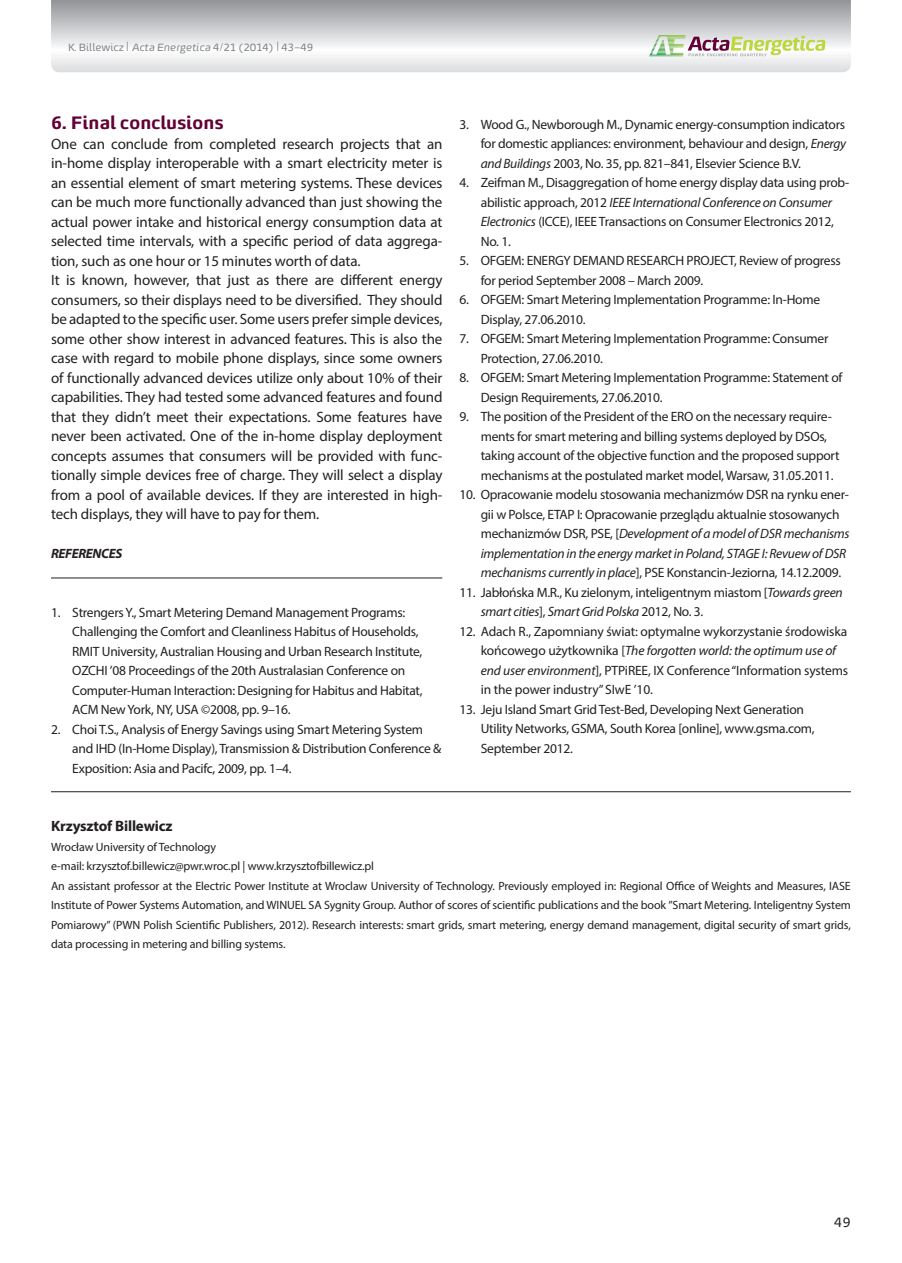
<style>
.page{position:relative;width:902px;height:1263px;background:#fff}
.page>*{position:absolute;margin:0;border:0;box-sizing:border-box;transform-origin:0 0}
.t1{font:700 18px "Energa";letter-spacing:-.01em;color:#630035}
.t2{font:15px/19.5px "Myriad Pro";letter-spacing:-.01em;color:#231f20}
.t3{font:700 15px "Myriad Pro";letter-spacing:-.01em;color:#231f20}
.t4{font:13.5px/19.5px "Myriad Pro";letter-spacing:-.02em;color:#231f20}
.t5{font:italic 700 13.5px "Myriad Pro";letter-spacing:-.025em;color:#231f20}
.t6{font:13.5px "Energa";color:#231f20}
.t7{font:12px/19.5px "Myriad Pro";letter-spacing:-.01em;color:#231f20}
.t8{font:10.5px "Energa";letter-spacing:-.01em;color:#808285}
.s1{font-size:13.5px}
.s2{font-style:italic}
</style>
<div class="page">
<svg style="left:51px;top:0;width:799px;height:72px"></svg>
<svg style="left:649px;top:35px;width:176px;height:21px"></svg>
<hr style="left:51px;top:578px;width:391px;height:1px;background:#231f20">
<hr style="left:51px;top:791px;width:799px;height:1px;background:#231f20">
<p class="t8" style="left:68px;top:41px;width:247px">K. Billewicz <span class="s1">|</span> <span class="s2">Acta Energetica</span> 4/21 (2014) <span class="s1">|</span> 43–49</p>
<h1 class="t1" style="left:51px;top:110px;width:174px">6. Final conclusions</h1>
<p class="t2" style="left:51px;top:134px;width:393px">One can conclude from completed research projects that an in-home display interoperable with a smart electricity meter is an essential element of smart metering systems. These devices can be much more functionally advanced than just showing the actual power intake and historical energy consumption data at selected time intervals, with a specific period of data aggrega&shy;tion, such as one hour or 15 minutes worth of data.<br>It is known, however, that just as there are different energy consumers, so their displays need to be diversified. They should be adapted to the specific user. Some users prefer simple devices, some other show interest in advanced features. This is also the case with regard to mobile phone displays, since some owners of functionally advanced devices utilize only about 10% of their capabilities. They had tested some advanced features and found that they didn’t meet their expectations. Some features have never been activated. One of the in-home display deployment concepts assumes that consumers will be provided with func&shy;tionally simple devices free of charge. They will select a display from a pool of available devices. If they are interested in high&shy;tech displays, they will have to pay for them.</p>
<p class="t5" style="left:51px;top:545px;width:73px">REFERENCES</p>
<p class="t4" style="left:72px;top:602px;width:352px;text-indent:-21px">1. Strengers Y., Smart Metering Demand Management Programs:<br>Challenging the Comfort and Cleanliness Habitus of Households, RMIT University, Australian Housing and Urban Research Institute, OZCHI ’08 Proceedings of the 20th Australasian Conference on Computer-Human Interaction: Designing for Habitus and Habitat, ACM New York, NY, USA ©2008, pp. 9–16.</p>
<p class="t4" style="left:72px;top:719px;width:370px;text-indent:-21px">2. Choi T.S., Analysis of Energy Savings using Smart Metering System and IHD (In-Home Display), Transmission &amp; Distribution Conference &amp;<br>Exposition: Asia and Pacifc, 2009, pp. 1–4.</p>
<p class="t4" style="left:480px;top:114px;width:367px;text-align:justify;text-indent:-21px">3. Wood G., Newborough M., Dynamic energy-consumption indicators for domestic appliances: environment, behaviour and design, <span class="s2">Energy and Buildings</span> 2003, No. 35, pp. 821–841, Elsevier Science B.V.</p>
<p class="t4" style="left:480px;top:173px;width:370px;text-indent:-21px">4. Zeifman M., Disaggregation of home energy display data using prob&shy;abilistic approach, 2012 <span class="s2">IEEE International Conference on Consumer Electronics</span> (ICCE), IEEE Transactions on Consumer Electronics 2012, No. 1.</p>
<p class="t4" style="left:480px;top:251px;width:361px;text-indent:-21px">5. OFGEM: ENERGY DEMAND RESEARCH PROJECT, Review of progress for period September 2008 – March 2009.</p>
<p class="t4" style="left:480px;top:290px;width:341px;text-indent:-21px">6. OFGEM: Smart Metering Implementation Programme: In-Home<br>Display, 27.06.2010.</p>
<p class="t4" style="left:480px;top:329px;width:349px;text-indent:-21px">7. OFGEM: Smart Metering Implementation Programme: Consumer<br>Protection, 27.06.2010.</p>
<p class="t4" style="left:480px;top:368px;width:363px;text-indent:-21px">8. OFGEM: Smart Metering Implementation Programme: Statement of<br>Design Requirements, 27.06.2010.</p>
<p class="t4" style="left:480px;top:407px;width:360px;text-indent:-21px">9. The position of the President of the ERO on the necessary require&shy;ments for smart metering and billing systems deployed by DSOs, taking account of the objective function and the proposed support mechanisms at the postulated market model, Warsaw, 31.05.2011.</p>
<p class="t4" style="left:480px;top:485px;width:370px;text-indent:-21px">10. Opracowanie modelu stosowania mechanizmów DSR na rynku ener&shy;gii w Polsce, ETAP I: Opracowanie przeglądu aktualnie stosowanych mechanizmów DSR, PSE, [<span class="s2">Development of a model of DSR mechanisms implementation in the energy market in Poland, STAGE I: Revuew of DSR mechanisms currently in place</span>], PSE Konstancin-Jeziorna, 14.12.2009.</p>
<p class="t4" style="left:480px;top:582px;width:363px;text-indent:-21px">11. Jabłońska M.R., Ku zielonym, inteligentnym miastom [<span class="s2">Towards green smart cities</span>], <span class="s2">Smart Grid Polska</span> 2012, No. 3.</p>
<p class="t4" style="left:480px;top:621px;width:369px;text-indent:-21px">12. Adach R., Zapomniany świat: optymalne wykorzystanie środowiska końcowego użytkownika [<span class="s2">The forgotten world: the optimum use of end user environment</span>], PTPiREE, IX Conference “Information systems in the power industry” SIwE ’10.</p>
<p class="t4" style="left:480px;top:699px;width:335px;text-indent:-21px">13. Jeju Island Smart Grid Test-Bed, Developing Next Generation<br>Utility Networks, GSMA, South Korea [online], www.gsma.com,<br>September 2012.</p>
<p class="t3" style="left:51px;top:816px;width:123px">Krzysztof Billewicz</p>
<p class="t7" style="left:51px;top:837px;width:801px">Wrocław University of Technology<br>e-mail: krzysztof.billewicz@pwr.wroc.pl | www.krzysztofbillewicz.pl<br>An assistant professor at the Electric Power Institute at Wroclaw University of Technology. Previously employed in: Regional Office of Weights and Measures, IASE Institute of Power Systems Automation, and WINUEL SA Sygnity Group. Author of scores of scientific publications and the book ”Smart Metering. Inteligentny System Pomiarowy” (PWN Polish Scientific Publishers, 2012). Research interests: smart grids, smart metering, energy demand management, digital security of smart grids, data processing in metering and billing systems.</p>
<p class="t6" style="left:834px;top:1213px;width:18px">49</p>
</div>
